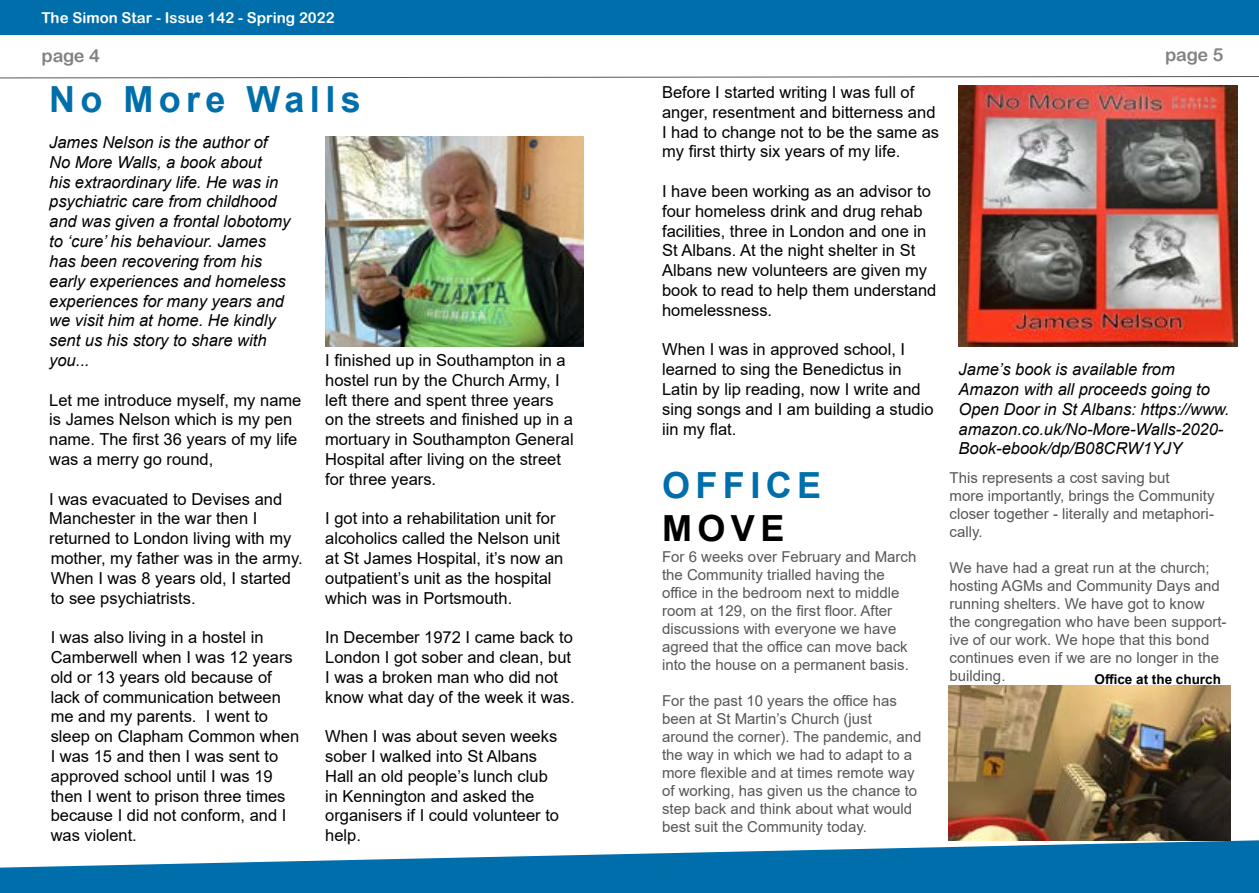
<style>
.page{position:relative;width:1259px;height:893px;background:#fff}
.page>*{position:absolute;margin:0;border:0;box-sizing:border-box;transform-origin:0 0}
.t1{font:700 36px "Arial";letter-spacing:.15em;color:#006eab}
.t2{font:700 36px "Arial";color:#000}
.t3{font:18px "Arial Rounded MT Bold";letter-spacing:-.015em;color:#828282}
.t4{font:16.5px/19.8px "Arial";color:#000}
.t5{font:italic 16.5px/19.8px "Arial";color:#000}
.t6{font:15px/18px "Arial";color:#575757}
.t7{font:15px "Arial Rounded MT Bold";color:#fff}
.t8{font:700 13.5px "Arial";color:#000}
</style>
<div class="page">
<svg style="left:0;top:840px;width:1259px;height:53px;fill:#006eab"></svg>
<div style="left:0;top:0;width:1259px;height:34px;background:#006eab"></div>
<svg style="left:0;top:76px;width:1259px;height:2px"></svg>
<img style="left:325px;top:136px;width:258px;height:210px">
<img style="left:958px;top:86px;width:279px;height:260px">
<img style="left:948px;top:686px;width:282px;height:154px">
<p class="t7" style="left:41px;top:8px;width:295px">The Simon Star - Issue 142 - Spring 2022</p>
<p class="t3" style="left:41px;top:45px;width:60px">page 4</p>
<p class="t3" style="left:1165px;top:44px;width:60px">page 5</p>
<h1 class="t1" style="left:49px;top:74px;width:313px">No More Walls</h1>
<p class="t4" style="left:662px;top:82px;width:279px">Before I started writing I was full of anger, resentment and bitterness and I had to change not to be the same as my first thirty six years of my life.</p>
<p class="t4" style="left:662px;top:181px;width:276px">I have been working as an advisor to four homeless drink and drug rehab facilities, three in London and one in<br>St Albans. At the night shelter in St<br>Albans new volunteers are given my book to read to help them understand homelessness.</p>
<p class="t4" style="left:662px;top:340px;width:273px">When I was in approved school, I learned to sing the Benedictus in<br>Latin by lip reading, now I write and sing songs and I am building a studio iin my flat.</p>
<p class="t5" style="left:49px;top:133px;width:243px">James Nelson is the author of<br>No More Walls, a book about<br>his extraordinary life. He was in psychiatric care from childhood and was given a frontal lobotomy to ‘cure’ his behaviour. James has been recovering from his early experiences and homeless experiences for many years and we visit him at home. He kindly sent us his story to share with you...</p>
<p class="t4" style="left:49px;top:390px;width:254px">Let me introduce myself, my name is James Nelson which is my pen name. The first 36 years of my life was a merry go round,</p>
<p class="t4" style="left:49px;top:489px;width:255px">I was evacuated to Devises and<br>Manchester in the war then I returned to London living with my mother, my father was in the army.<br>When I was 8 years old, I started to see psychiatrists.</p>
<p class="t4" style="left:51px;top:627px;width:250px">I was also living in a hostel in<br>Camberwell when I was 12 years old or 13 years old because of lack of communication between me and my parents. I went to sleep on Clapham Common when<br>I was 15 and then I was sent to approved school until I was 19 then I went to prison three times because I did not conform, and I was violent.</p>
<p class="t4" style="left:325px;top:350px;width:250px">I finished up in Southampton in a hostel run by the Church Army, I left there and spent three years on the streets and finished up in a mortuary in Southampton General<br>Hospital after living on the street for three years.</p>
<p class="t4" style="left:325px;top:508px;width:240px">I got into a rehabilitation unit for alcoholics called the Nelson unit at St James Hospital, it’s now an outpatient’s unit as the hospital which was in Portsmouth.</p>
<p class="t4" style="left:325px;top:627px;width:251px">In December 1972 I came back to<br>London I got sober and clean, but<br>I was a broken man who did not know what day of the week it was.</p>
<p class="t4" style="left:325px;top:726px;width:235px">When I was about seven weeks sober I walked into St Albans<br>Hall an old people’s lunch club in Kennington and asked the organisers if I could volunteer to help.</p>
<p class="t5" style="left:958px;top:360px;width:272px">Jame’s book is available from Amazon with all proceeds going to Open Door in St Albans: https://www. amazon.co.uk/No-More-Walls-2020- Book-ebook/dp/B08CRW1YJY</p>
<h1 class="t1" style="left:662px;top:460px;width:161px">OFFICE</h1>
<h1 class="t2" style="left:662px;top:503px;width:124px">MOVE</h1>
<p class="t6" style="left:662px;top:548px;width:256px">For 6 weeks over February and March the Community trialled having the office in the bedroom next to middle room at 129, on the first floor. After discussions with everyone we have agreed that the office can move back into the house on a permanent basis.</p>
<p class="t6" style="left:662px;top:692px;width:261px">For the past 10 years the office has been at St Martin’s Church (just around the corner). The pandemic, and the way in which we had to adapt to a more flexible and at times remote way of working, has given us the chance to step back and think about what would best suit the Community today.</p>
<p class="t6" style="left:662px;top:854px;width:6px">.</p>
<p class="t6" style="left:949px;top:469px;width:266px">This represents a cost saving but<br>more importantly, brings the Community closer together - literally and metaphori&shy;cally.</p>
<p class="t6" style="left:949px;top:559px;width:278px">We have had a great run at the church; hosting AGMs and Community Days and running shelters. We have got to know the congregation who have been support&shy;ive of our work. We hope that this bond continues even if we are no longer in the building.</p>
<p class="t8" style="left:1094px;top:670px;width:128px">Office at the church</p>
</div>
